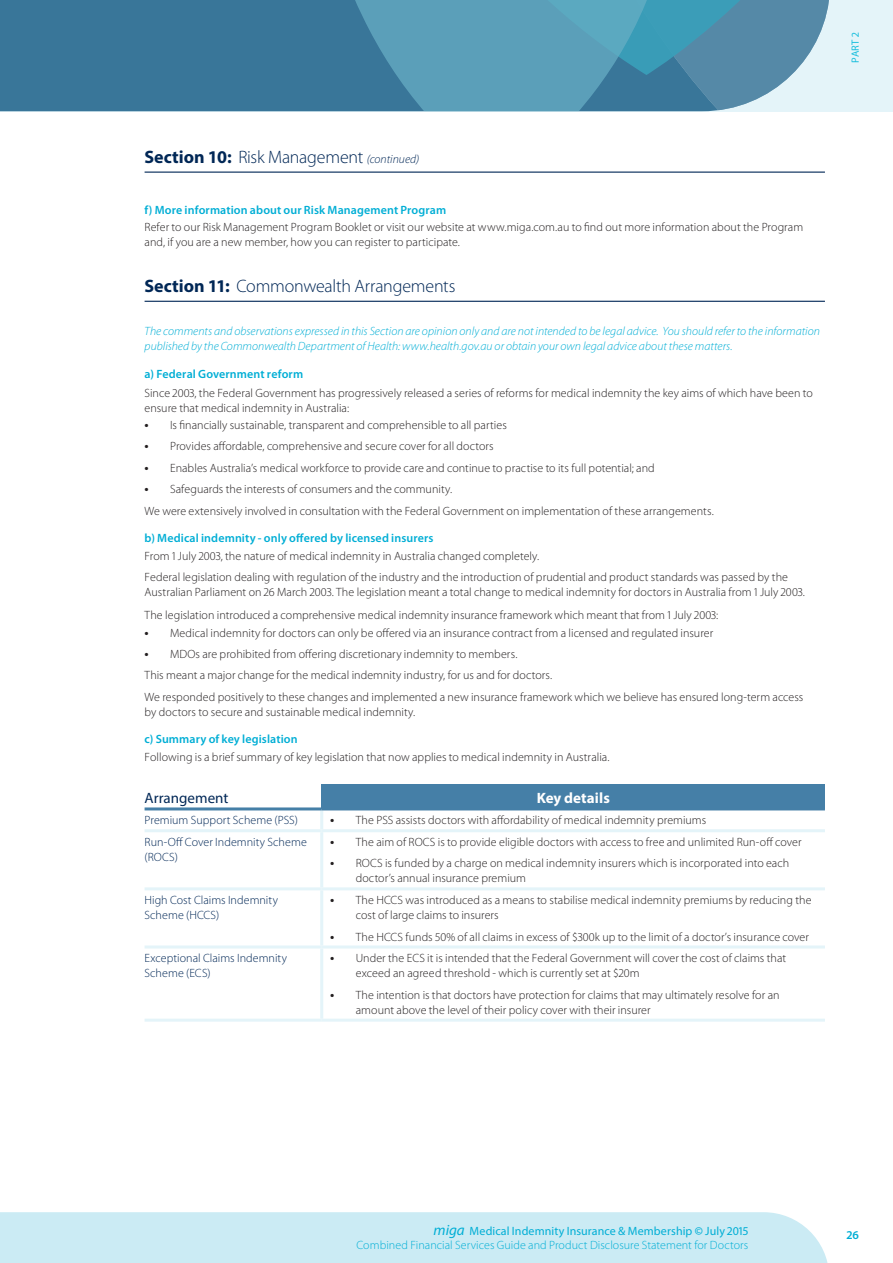
<style>
.page{position:relative;width:893px;height:1263px;background:#fff}
.page>*{position:absolute;margin:0;border:0;box-sizing:border-box;transform-origin:0 0}
.Section___Rule{font:300 18px "Myriad Pro";letter-spacing:-.015em;color:#002756}
.Section_Numbers{font:15px "Myriad Pro";color:#002756}
.Body_Text{font:700 15px "Myriad Pro";letter-spacing:.005em;color:#fff}
.Body_Text-2{font:300 12px/15px "Myriad Pro";letter-spacing:.005em;color:#231f20}
.Sub_Heading_L1_1{font:300 12px/15px "Myriad Pro";letter-spacing:.005em;color:#231f20}
.Body_Text-3{font:italic 300 12px/15px "Myriad Pro";letter-spacing:.005em;color:#00aed5}
.Sub_Heading_L2{font:600 12px "Myriad Pro";letter-spacing:.01em;color:#00aed5}
.Section_Table_Titles{font:300 12px/15px "Myriad Pro";letter-spacing:.005em;color:#002756}
.t1{font:300 12px "Myriad Pro";letter-spacing:.005em;color:#00aed5}
.t2{font:12px "Myriad Pro";letter-spacing:.005em;color:#00aed5}
.Body_Text-4{font:10.5px "Myriad Pro";color:#16bedd}
.s1{font-weight:700}
.s2{font-style:italic;font-size:12px}
.s3{font-weight:600;font-size:13.5px}
.s4{font-style:italic;font-size:15px}
.s5{font-weight:600}
</style>
<div class="page">
<div style="left:0;top:1212px;width:828px;height:51px;background:#cbebf4"></div>
<div style="left:0;top:0;width:893px;height:111px;background:#e4f4f9"></div>
<div style="left:0;top:0;width:296px;height:111px;background:#397699"></div>
<svg style="left:296px;top:0;width:533px;height:111px;background:#5695b1"></svg>
<div style="left:322px;top:785px;width:503px;height:24px;background:#457fa7"></div>
<hr style="left:320px;top:810px;width:3px;height:19px;background:#e4f4f9">
<hr style="left:145px;top:829px;width:177px;height:3px;background:#e4f4f9">
<hr style="left:320px;top:832px;width:3px;height:55px;background:#e4f4f9">
<hr style="left:322px;top:829px;width:503px;height:3px;background:#e4f4f9">
<hr style="left:145px;top:887px;width:177px;height:3px;background:#e4f4f9">
<hr style="left:145px;top:945px;width:177px;height:3px;background:#e4f4f9">
<hr style="left:145px;top:1019px;width:177px;height:3px;background:#e4f4f9">
<hr style="left:320px;top:890px;width:3px;height:55px;background:#e4f4f9">
<hr style="left:320px;top:948px;width:3px;height:71px;background:#e4f4f9">
<hr style="left:322px;top:887px;width:503px;height:3px;background:#e4f4f9">
<hr style="left:322px;top:945px;width:503px;height:3px;background:#e4f4f9">
<hr style="left:322px;top:1019px;width:503px;height:3px;background:#e4f4f9">
<hr style="left:145px;top:807px;width:177px;height:3px;background:#457fa7">
<hr style="left:322px;top:807px;width:503px;height:3px;background:#457fa7">
<hr style="left:145px;top:172px;width:680px;height:1px;background:#002756">
<hr style="left:145px;top:301px;width:680px;height:1px;background:#002756">
<p class="Body_Text-4" style="left:849px;top:63px;width:32px;rotate:-90deg">PART 2</p>
<p class="Section___Rule" style="left:145px;top:146px;width:276px"><span class="s1">Section 10:</span> Risk Management <span class="s2">(continued)</span></p>
<p class="Sub_Heading_L2" style="left:145px;top:203px;width:303px">f) More information about our Risk Management Program</p>
<p class="Body_Text-2" style="left:145px;top:220px;width:660px">Refer to our Risk Management Program Booklet or visit our website at www.miga.com.au to find out more information about the Program and, if you are a new member, how you can register to participate.</p>
<p class="Section___Rule" style="left:145px;top:275px;width:312px"><span class="s1">Section 11:</span> Commonwealth Arrangements</p>
<p class="Body_Text-3" style="left:145px;top:323px;width:677px">The comments and observations expressed in this Section are opinion only and are not intended to be legal advice. You should refer to the information published by the Commonwealth Department of Health: www.health.gov.au or obtain your own legal advice about these matters.</p>
<p class="Sub_Heading_L2" style="left:145px;top:366px;width:160px">a) Federal Government reform</p>
<p class="Sub_Heading_L1_1" style="left:145px;top:385px;width:670px">Since 2003, the Federal Government has progressively released a series of reforms for medical indemnity the key aims of which have been to ensure that medical indemnity in Australia:</p>
<p class="Body_Text-2" style="left:145px;top:417px;width:364px"><span class="s3">•</span> Is financially sustainable, transparent and comprehensible to all parties</p>
<p class="Body_Text-2" style="left:145px;top:439px;width:351px"><span class="s3">•</span> Provides affordable, comprehensive and secure cover for all doctors</p>
<p class="Body_Text-2" style="left:145px;top:460px;width:512px"><span class="s3">•</span> Enables Australia’s medical workforce to provide care and continue to practise to its full potential; and</p>
<p class="Body_Text-2" style="left:145px;top:482px;width:309px"><span class="s3">•</span> Safeguards the interests of consumers and the community.</p>
<p class="Body_Text-2" style="left:145px;top:503px;width:571px">We were extensively involved in consultation with the Federal Government on implementation of these arrangements.</p>
<p class="Sub_Heading_L2" style="left:145px;top:531px;width:290px">b) Medical indemnity - only offered by licensed insurers</p>
<p class="Body_Text-2" style="left:145px;top:548px;width:396px">From 1 July 2003, the nature of medical indemnity in Australia changed completely.</p>
<p class="Body_Text-2" style="left:145px;top:569px;width:662px">Federal legislation dealing with regulation of the industry and the introduction of prudential and product standards was passed by the<br>Australian Parliament on 26 March 2003. The legislation meant a total change to medical indemnity for doctors in Australia from 1 July 2003.</p>
<p class="Sub_Heading_L1_1" style="left:145px;top:608px;width:575px">The legislation introduced a comprehensive medical indemnity insurance framework which meant that from 1 July 2003:</p>
<p class="Body_Text-2" style="left:145px;top:625px;width:570px"><span class="s3">•</span> Medical indemnity for doctors can only be offered via an insurance contract from a licensed and regulated insurer</p>
<p class="Body_Text-2" style="left:145px;top:646px;width:374px"><span class="s3">•</span> MDOs are prohibited from offering discretionary indemnity to members.</p>
<p class="Body_Text-2" style="left:145px;top:668px;width:409px">This meant a major change for the medical indemnity industry, for us and for doctors.</p>
<p class="Body_Text-2" style="left:145px;top:689px;width:660px">We responded positively to these changes and implemented a new insurance framework which we believe has ensured long-term access by doctors to secure and sustainable medical indemnity.</p>
<p class="Sub_Heading_L2" style="left:145px;top:732px;width:155px">c) Summary of key legislation</p>
<p class="Body_Text-2" style="left:145px;top:749px;width:466px">Following is a brief summary of key legislation that now applies to medical indemnity in Australia.</p>
<p class="Section_Numbers" style="left:145px;top:788px;width:85px">Arrangement</p>
<p class="Body_Text" style="left:537px;top:788px;width:75px">Key details</p>
<p class="Section_Table_Titles" style="left:145px;top:813px;width:155px">Premium Support Scheme (PSS)</p>
<p class="Body_Text-2" style="left:330px;top:813px;width:377px"><span class="s3">•</span> The PSS assists doctors with affordability of medical indemnity premiums</p>
<p class="Section_Table_Titles" style="left:145px;top:834px;width:164px">Run-Off Cover Indemnity Scheme</p>
<p class="Section_Table_Titles" style="left:145px;top:849px;width:35px">(ROCS)</p>
<p class="Body_Text-2" style="left:330px;top:834px;width:473px"><span class="s3">•</span> The aim of ROCS is to provide eligible doctors with access to free and unlimited Run-off cover</p>
<p class="Body_Text-2" style="left:356px;top:856px;width:435px;text-indent:-26px"><span class="s3">•</span> ROCS is funded by a charge on medical indemnity insurers which is incorporated into each doctor’s annual insurance premium</p>
<p class="Section_Table_Titles" style="left:145px;top:893px;width:135px">High Cost Claims Indemnity<br>Scheme (HCCS)</p>
<p class="Body_Text-2" style="left:356px;top:893px;width:457px;text-indent:-26px"><span class="s3">•</span> The HCCS was introduced as a means to stabilise medical indemnity premiums by reducing the cost of large claims to insurers</p>
<p class="Body_Text-2" style="left:330px;top:929px;width:480px"><span class="s3">•</span> The HCCS funds 50% of all claims in excess of $300k up to the limit of a doctor’s insurance cover</p>
<p class="Section_Table_Titles" style="left:145px;top:951px;width:144px">Exceptional Claims Indemnity<br>Scheme (ECS)</p>
<p class="Body_Text-2" style="left:356px;top:951px;width:432px;text-indent:-26px"><span class="s3">•</span> Under the ECS it is intended that the Federal Government will cover the cost of claims that exceed an agreed threshold - which is currently set at $20m</p>
<p class="Body_Text-2" style="left:356px;top:987px;width:425px;text-indent:-26px"><span class="s3">•</span> The intention is that doctors have protection for claims that may ultimately resolve for an amount above the level of their policy cover with their insurer</p>
<p class="t2" style="left:434px;top:1223px;width:316px"><span class="s4">miga</span> Medical Indemnity Insurance &amp; Membership <span class="s5">©</span> July 2015</p>
<p class="Sub_Heading_L2" style="left:847px;top:1227px;width:14px">26</p>
<p class="t1" style="left:357px;top:1238px;width:393px">Combined Financial Services Guide and Product Disclosure Statement for Doctors</p>
</div>
